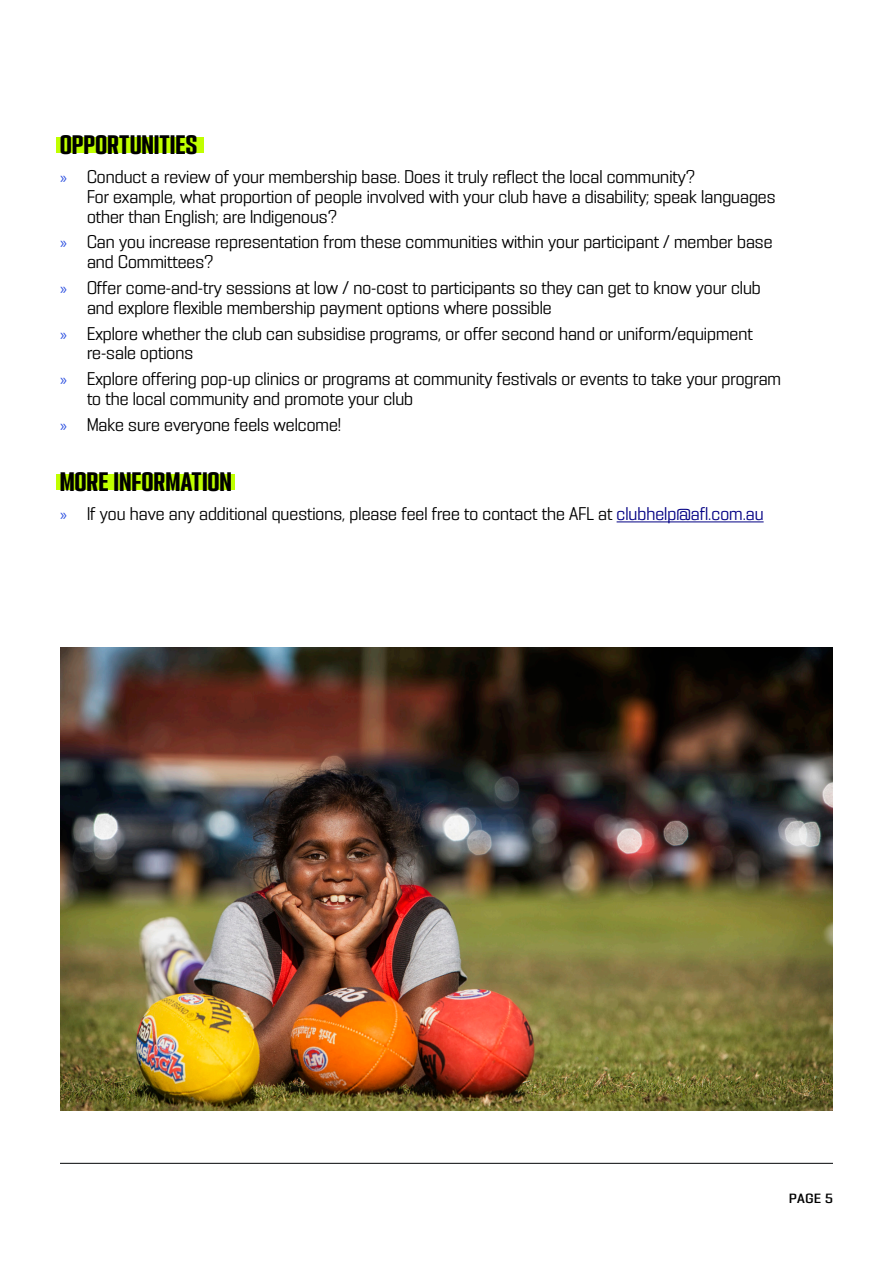
<style>
.page{position:relative;width:893px;height:1263px;background:#fff}
.page>*{position:absolute;margin:0;border:0;box-sizing:border-box;transform-origin:0 0}
.bullets{font:24px "PODIUM Sharp 3.10";letter-spacing:.02em;color:#000}
.Subhead{font:24px "PODIUM Sharp 3.10";letter-spacing:.025em;color:#000}
.t1{font:16.5px/19.8px "PODIUM Sharp 5.6";color:#000}
.t2{font:12px "PODIUM Sharp 5.8";color:#000}
.s1{font-family:"Myriad Pro";color:#2f52e0}
.s2{color:#030084}
</style>
<div class="page">
<div style="left:56px;top:475px;width:179px;height:15px;background:#c0ff00"></div>
<div style="left:56px;top:137px;width:147px;height:15px;background:#c0ff00"></div>
<hr style="left:617px;top:521px;width:147px;height:1px;background:#030084">
<img style="left:60px;top:647px;width:773px;height:463px">
<hr style="left:60px;top:1163px;width:773px;height:1px;background:#030507">
<p class="Subhead" style="left:60px;top:129px;width:139px">OPPORTUNITIES</p>
<p class="t1" style="left:87px;top:167px;width:690px;text-indent:-27px"><span class="s1">»</span> Conduct a review of your membership base. Does it truly reflect the local community?<br>For example, what proportion of people involved with your club have a disability; speak languages other than English; are Indigenous?</p>
<p class="t1" style="left:87px;top:232px;width:687px;text-indent:-27px"><span class="s1">»</span> Can you increase representation from these communities within your participant / member base and Committees?</p>
<p class="t1" style="left:87px;top:278px;width:675px;text-indent:-27px"><span class="s1">»</span> Offer come-and-try sessions at low / no-cost to participants so they can get to know your club and explore flexible membership payment options where possible</p>
<p class="t1" style="left:87px;top:323px;width:667px;text-indent:-27px"><span class="s1">»</span> Explore whether the club can subsidise programs, or offer second hand or uniform/equipment re-sale options</p>
<p class="t1" style="left:87px;top:369px;width:696px;text-indent:-27px"><span class="s1">»</span> Explore offering pop-up clinics or programs at community festivals or events to take your program to the local community and promote your club</p>
<p class="t1" style="left:60px;top:415px;width:283px"><span class="s1">»</span> Make sure everyone feels welcome!</p>
<p class="bullets" style="left:60px;top:467px;width:173px">MORE INFORMATION</p>
<p class="t1" style="left:60px;top:504px;width:705px"><span class="s1">»</span> If you have any additional questions, please feel free to contact the AFL at <span class="s2">clubhelp@afl.com.au</span></p>
<p class="t2" style="left:789px;top:1191px;width:45px">PAGE 5</p>
</div>
